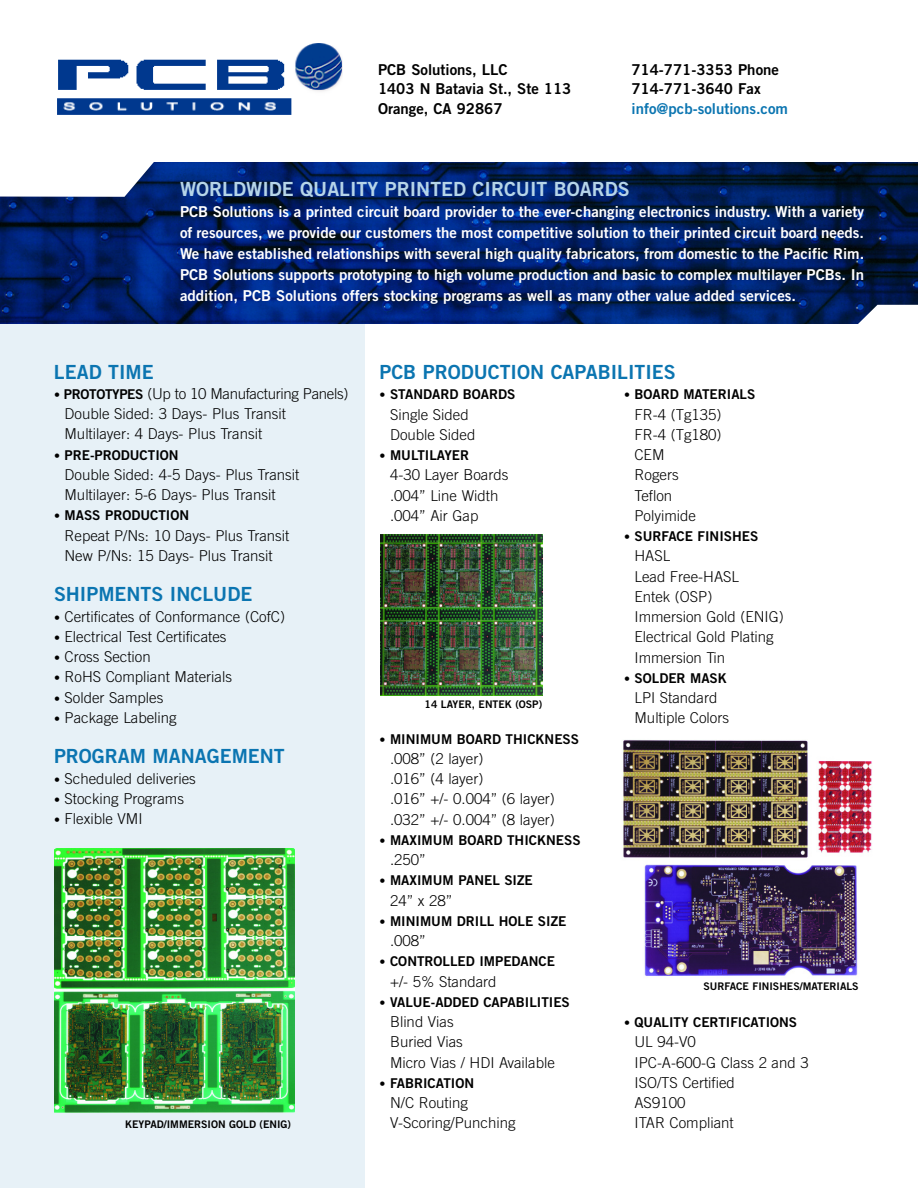
<style>
.page{position:relative;width:918px;height:1188px;background:#fff}
.page>*{position:absolute;margin:0;border:0;box-sizing:border-box;transform-origin:0 0}
.t1{font:19.5px "Trade Gothic Bold Two";color:#0b75b1}
.t2{font:19.5px "Trade Gothic Bold Two";color:#b6d5e8}
.t3{font:300 15px/20.2px "Trade Gothic";color:#000}
.t4{font:15px/21px "Trade Gothic Bold Two";color:#fff;text-align:justify}
.t5{font:15px/19.5px "Trade Gothic Bold Two";color:#000}
.t6{font:15px "Trade Gothic Bold Two";color:#0b75b1}
.t7{font:13.5px "Trade Gothic Bold Two";color:#000}
.t8{font:10.5px "Trade Gothic Bold Two";color:#000}
.s1{font-size:12px}
.s2{font-family:"Trade Gothic Bold Two";font-weight:400;font-size:13.5px}
.s3{font-family:"Trade Gothic";font-weight:300;font-size:12px}
</style>
<div class="page">
<div style="left:0;top:320px;width:364px;height:868px;background:#e7f1f7"></div>
<img style="left:0;top:162px;width:918px;height:162px">
<img style="left:381px;top:534px;width:162px;height:161px">
<img style="left:54px;top:848px;width:240px;height:264px">
<img style="left:57px;top:43px;width:286px;height:72px">
<img style="left:623px;top:740px;width:249px;height:236px">
<p class="t5" style="left:378px;top:61px;width:195px">PCB Solutions, LLC<br>1403 N Batavia St., Ste 113<br>Orange, CA 92867</p>
<p class="t5" style="left:632px;top:61px;width:149px">714-771-3353 Phone<br>714-771-3640 Fax</p>
<p class="t6" style="left:632px;top:103px;width:158px">info@pcb-solutions.com</p>
<h1 class="t2" style="left:180px;top:181px;width:451px">WORLDWIDE QUALITY PRINTED CIRCUIT BOARDS</h1>
<p class="t4" style="left:180px;top:202px;width:686px">PCB Solutions is a printed circuit board provider to the ever-changing electronics industry. With a variety of resources, we provide our customers the most competitive solution to their printed circuit board needs.<br>We have established relationships with several high quality fabricators, from domestic to the Pacific Rim.<br>PCB Solutions supports prototyping to high volume production and basic to complex multilayer PCBs. In addition, PCB Solutions offers stocking programs as well as many other value added services.</p>
<h1 class="t1" style="left:54px;top:364px;width:101px">LEAD TIME</h1>
<h1 class="t1" style="left:380px;top:364px;width:298px">PCB PRODUCTION CAPABILITIES</h1>
<p class="t3" style="left:64px;top:385px;width:285px;text-indent:-10px"><span class="s1">•</span> <span class="s2">PROTOTYPES</span> (Up to 10 Manufacturing Panels)<br>Double Sided: 3 Days- Plus Transit<br>Multilayer: 4 Days- Plus Transit</p>
<p class="t7" style="left:54px;top:450px;width:126px"><span class="s3">•</span> PRE-PRODUCTION</p>
<p class="t3" style="left:64px;top:466px;width:236px">Double Sided: 4-5 Days- Plus Transit<br>Multilayer: 5-6 Days- Plus Transit</p>
<p class="t7" style="left:54px;top:511px;width:137px"><span class="s3">•</span> MASS PRODUCTION</p>
<p class="t3" style="left:64px;top:526px;width:226px">Repeat P/Ns: 10 Days- Plus Transit<br>New P/Ns: 15 Days- Plus Transit</p>
<h1 class="t1" style="left:54px;top:587px;width:200px">SHIPMENTS INCLUDE</h1>
<p class="t3" style="left:54px;top:607px;width:233px"><span class="s1">•</span> Certificates of Conformance (CofC)</p>
<p class="t3" style="left:54px;top:628px;width:174px"><span class="s1">•</span> Electrical Test Certificates</p>
<p class="t3" style="left:54px;top:648px;width:98px"><span class="s1">•</span> Cross Section</p>
<p class="t3" style="left:54px;top:668px;width:180px"><span class="s1">•</span> RoHS Compliant Materials</p>
<p class="t3" style="left:54px;top:688px;width:111px"><span class="s1">•</span> Solder Samples</p>
<p class="t3" style="left:54px;top:709px;width:124px"><span class="s1">•</span> Package Labeling</p>
<h1 class="t1" style="left:54px;top:749px;width:232px">PROGRAM MANAGEMENT</h1>
<p class="t3" style="left:54px;top:769px;width:143px"><span class="s1">•</span> Scheduled deliveries</p>
<p class="t3" style="left:54px;top:790px;width:132px"><span class="s1">•</span> Stocking Programs</p>
<p class="t3" style="left:54px;top:810px;width:90px"><span class="s1">•</span> Flexible VMI</p>
<p class="t7" style="left:380px;top:390px;width:137px"><span class="s3">•</span> STANDARD BOARDS</p>
<p class="t3" style="left:390px;top:405px;width:87px">Single Sided<br>Double Sided</p>
<p class="t7" style="left:380px;top:450px;width:91px"><span class="s3">•</span> MULTILAYER</p>
<p class="t3" style="left:390px;top:466px;width:120px">4-30 Layer Boards .004” Line Width .004” Air Gap</p>
<p class="t7" style="left:624px;top:390px;width:133px"><span class="s3">•</span> BOARD MATERIALS</p>
<p class="t3" style="left:634px;top:405px;width:89px">FR-4 (Tg135)<br>FR-4 (Tg180)<br>CEM<br>Rogers<br>Teflon<br>Polyimide</p>
<p class="t7" style="left:624px;top:531px;width:136px"><span class="s3">•</span> SURFACE FINISHES</p>
<p class="t3" style="left:634px;top:547px;width:151px">HASL<br>Lead Free-HASL<br>Entek (OSP)<br>Immersion Gold (ENIG)<br>Electrical Gold Plating<br>Immersion Tin</p>
<p class="t7" style="left:624px;top:673px;width:104px"><span class="s3">•</span> SOLDER MASK</p>
<p class="t3" style="left:634px;top:689px;width:96px">LPI Standard<br>Multiple Colors</p>
<p class="t8" style="left:425px;top:700px;width:119px">14 LAYER, ENTEK (OSP)</p>
<p class="t7" style="left:380px;top:734px;width:201px"><span class="s3">•</span> MINIMUM BOARD THICKNESS</p>
<p class="t3" style="left:390px;top:750px;width:166px">.008” (2 layer)<br>.016” (4 layer)<br>.016” +/- 0.004” (6 layer) .032” +/- 0.004” (8 layer)</p>
<p class="t7" style="left:380px;top:835px;width:203px"><span class="s3">•</span> MAXIMUM BOARD THICKNESS</p>
<p class="t3" style="left:390px;top:851px;width:37px">.250”</p>
<p class="t7" style="left:380px;top:876px;width:155px"><span class="s3">•</span> MAXIMUM PANEL SIZE</p>
<p class="t3" style="left:390px;top:891px;width:64px">24” x 28”</p>
<p class="t7" style="left:380px;top:916px;width:188px"><span class="s3">•</span> MINIMUM DRILL HOLE SIZE</p>
<p class="t3" style="left:390px;top:932px;width:37px">.008”</p>
<p class="t7" style="left:380px;top:957px;width:177px"><span class="s3">•</span> CONTROLLED IMPEDANCE</p>
<p class="t3" style="left:390px;top:972px;width:108px">+/- 5% Standard</p>
<p class="t7" style="left:380px;top:997px;width:192px"><span class="s3">•</span> VALUE-ADDED CAPABILITIES</p>
<p class="t3" style="left:390px;top:1013px;width:166px">Blind Vias<br>Buried Vias<br>Micro Vias / HDI Available</p>
<p class="t7" style="left:380px;top:1078px;width:96px"><span class="s3">•</span> FABRICATION</p>
<p class="t3" style="left:390px;top:1094px;width:127px">N/C Routing<br>V-Scoring/Punching</p>
<p class="t8" style="left:704px;top:982px;width:157px">SURFACE FINISHES/MATERIALS</p>
<p class="t7" style="left:624px;top:1017px;width:175px"><span class="s3">•</span> QUALITY CERTIFICATIONS</p>
<p class="t3" style="left:634px;top:1033px;width:176px">UL 94-V0<br>IPC-A-600-G Class 2 and 3<br>ISO/TS Certified<br>AS9100<br>ITAR Compliant</p>
<p class="t8" style="left:125px;top:1120px;width:167px">KEYPAD/IMMERSION GOLD (ENIG)</p>
</div>
